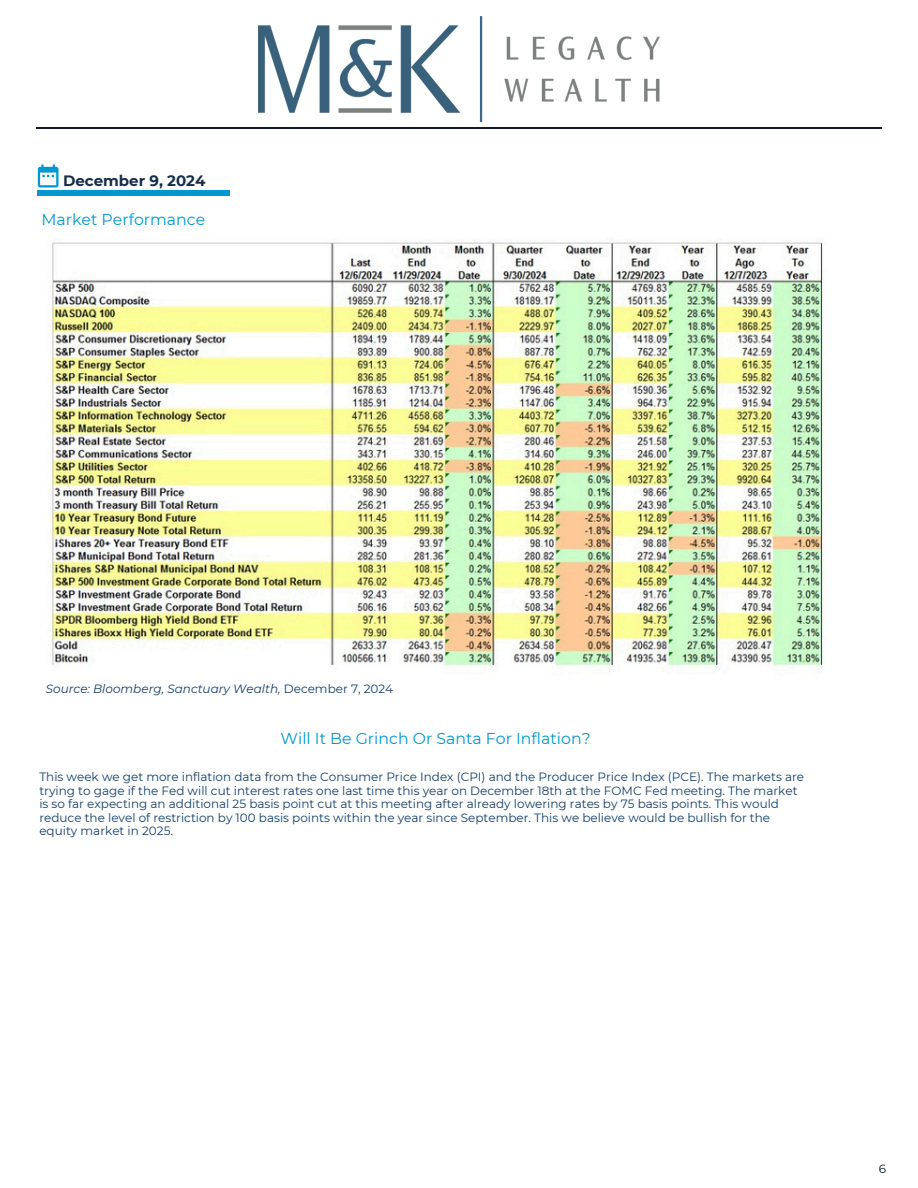
<style>
.page{position:relative;width:918px;height:1188px;background:#fff}
.page>*{position:absolute;margin:0;border:0;box-sizing:border-box;transform-origin:0 0}
.t1{font:15.75px "Montserrat";color:#0097ce}
.t2{font:700 15px "Montserrat";color:#162d4a}
.t3{font:12px/13.5px "Montserrat";color:#123e68}
.t4{font:italic 12px "Montserrat";color:#123e68}
.t5{font:12px "Montserrat";color:#00182f}
.s1{font-style:normal}
</style>
<div class="page">
<svg style="left:38px;top:165px;width:21px;height:23px"></svg>
<hr style="left:38px;top:191px;width:192px;height:4px;background:#0097ce">
<hr style="left:36px;top:127px;width:846px;height:2px;background:#121b2e">
<img style="left:52px;top:242px;width:771px;height:424px">
<img style="left:259px;top:17px;width:400px;height:105px">
<h2 class="t2" style="left:63px;top:172px;width:144px">December 9, 2024</h2>
<p class="t1" style="left:41px;top:209px;width:165px">Market Performance</p>
<p class="t4" style="left:46px;top:682px;width:349px">Source: Bloomberg, Sanctuary Wealth, <span class="s1">December 7, 2024</span></p>
<h1 class="t1" style="left:281px;top:729px;width:311px">Will It Be Grinch Or Santa For Inflation?</h1>
<p class="t3" style="left:39px;top:770px;width:766px">This week we get more inflation data from the Consumer Price Index (CPI) and the Producer Price Index (PCE). The markets are trying to gage if the Fed will cut interest rates one last time this year on December 18th at the FOMC Fed meeting. The market is so far expecting an additional 25 basis point cut at this meeting after already lowering rates by 75 basis points. This would reduce the level of restriction by 100 basis points within the year since September. This we believe would be bullish for the equity market in 2025.</p>
<h2 class="t5" style="left:879px;top:1161px;width:9px">6</h2>
</div>
